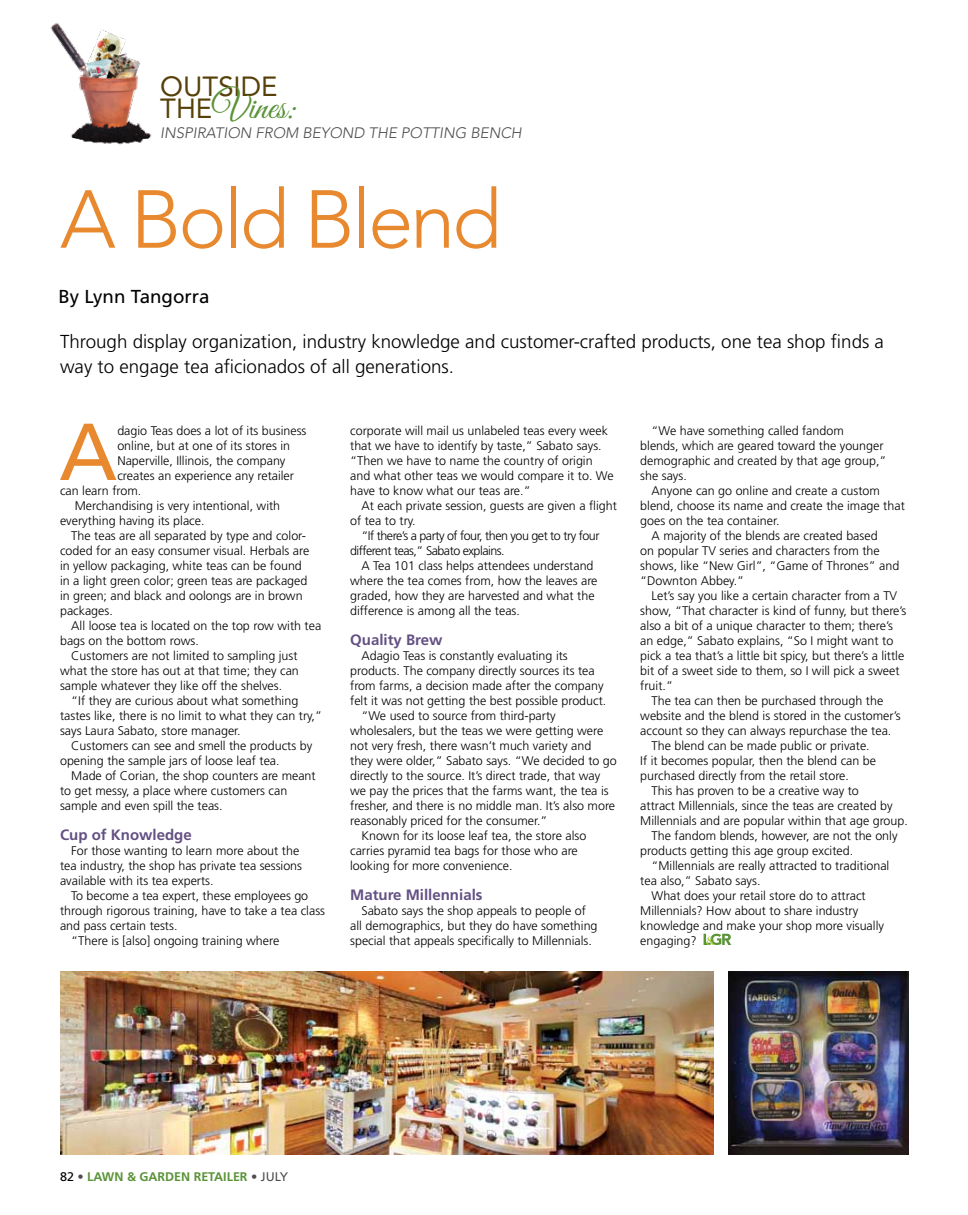
<style>
.page{position:relative;width:968px;height:1215px;background:#fff}
.page>*{position:absolute;margin:0;border:0;box-sizing:border-box;transform-origin:0 0}
.t1{font:300 81.25px "Avenir LT Std";letter-spacing:-.04em;color:#e8892f}
.t2{font:80.62px "Frutiger LT Std";color:#e8892f}
.t3{font:37.5px "Great Vibes";color:#5a9338}
.t4{font:27.5px "Avenir LT Std";color:#574109}
.t5{font:300 18.75px/25px "Frutiger LT Std";color:#000}
.t6{font:18.75px "Frutiger LT Std";color:#000}
.t7{font:700 15px "Frutiger LT Std";color:#635083}
.t8{font:italic 300 15px "Avenir LT Std";color:#4d4d4f}
.t9{font:300 12.5px/15px "Frutiger LT Std";color:#000}
.t10{font:300 12.5px/15px "Frutiger LT Std";letter-spacing:-.04em;color:#000}
.t11{font:700 12.5px "Frutiger LT Std";color:#5a9338}
.s1{font-family:"Avenir LT Std";font-size:27.5px;color:#574109}
.s2{font-weight:400;color:#000}
.s3{font-weight:400;color:#4d4d4f}
</style>
<div class="page">
<img style="left:50px;top:23px;width:102px;height:122px">
<svg style="left:703px;top:934px;width:28px;height:11px"></svg>
<img style="left:728px;top:972px;width:180px;height:183px">
<img style="left:60px;top:972px;width:653px;height:183px">
<h3 class="t4" style="left:160px;top:70px;width:119px">OUTSIDE</h3>
<h3 class="t3" style="left:160px;top:86px;width:137px"><span class="s1">THE</span> Vines:</h3>
<p class="t8" style="left:160px;top:124px;width:363px">INSPIRATION FROM BEYOND THE POTTING BENCH</p>
<h1 class="t1" style="left:60px;top:172px;width:443px">A Bold Blend</h1>
<h3 class="t6" style="left:58px;top:286px;width:153px">By Lynn Tangorra</h3>
<h3 class="t5" style="left:60px;top:329px;width:825px">Through display organization, industry knowledge and customer-crafted products, one tea shop finds a way to engage tea aficionados of all generations.</h3>
<h2 class="t2" style="left:59px;top:405px;width:60px">A</h2>
<p class="t9" style="left:117px;top:423px;width:190px">dagio Teas does a lot of its business</p>
<p class="t9" style="left:117px;top:438px;width:174px">online, but at one of its stores in</p>
<p class="t9" style="left:117px;top:453px;width:170px">Naperville, Illinois, the company</p>
<p class="t9" style="left:117px;top:468px;width:178px">creates an experience any retailer</p>
<p class="t9" style="left:60px;top:483px;width:83px">can learn from.</p>
<p class="t9" style="left:75px;top:498px;width:207px">Merchandising is very intentional, with</p>
<p class="t9" style="left:60px;top:513px;width:146px">everything having its place.</p>
<p class="t9" style="left:71px;top:528px;width:236px">The teas are all separated by type and color-</p>
<p class="t9" style="left:60px;top:543px;width:251px">coded for an easy consumer visual. Herbals are</p>
<p class="t9" style="left:60px;top:558px;width:243px">in yellow packaging, white teas can be found</p>
<p class="t9" style="left:60px;top:573px;width:249px">in a light green color; green teas are packaged</p>
<p class="t9" style="left:60px;top:588px;width:244px">in green; and black and oolongs are in brown</p>
<p class="t9" style="left:60px;top:603px;width:54px">packages.</p>
<p class="t9" style="left:71px;top:618px;width:251px">All loose tea is located on the top row with tea</p>
<p class="t9" style="left:60px;top:633px;width:140px">bags on the bottom rows.</p>
<p class="t9" style="left:71px;top:648px;width:228px">Customers are not limited to sampling just</p>
<p class="t9" style="left:60px;top:663px;width:240px">what the store has out at that time; they can</p>
<p class="t9" style="left:60px;top:678px;width:223px">sample whatever they like off the shelves.</p>
<p class="t9" style="left:71px;top:693px;width:228px">“If they are curious about what something</p>
<p class="t9" style="left:60px;top:708px;width:263px">tastes like, there is no limit to what they can try,”</p>
<p class="t9" style="left:60px;top:723px;width:182px">says Laura Sabato, store manager.</p>
<p class="t9" style="left:71px;top:738px;width:242px">Customers can see and smell the products by</p>
<p class="t9" style="left:60px;top:753px;width:221px">opening the sample jars of loose leaf tea.</p>
<p class="t9" style="left:71px;top:768px;width:246px">Made of Corian, the shop counters are meant</p>
<p class="t9" style="left:60px;top:783px;width:229px">to get messy, a place where customers can</p>
<p class="t9" style="left:60px;top:798px;width:164px">sample and even spill the teas.</p>
<p class="t7" style="left:60px;top:826px;width:133px">Cup of Knowledge</p>
<p class="t9" style="left:60px;top:843px;width:243px;text-indent:11px">For those wanting to learn more about the tea industry, the shop has private tea sessions available with its tea experts.</p>
<p class="t9" style="left:71px;top:888px;width:238px">To become a tea expert, these employees go</p>
<p class="t9" style="left:60px;top:903px;width:266px">through rigorous training, have to take a tea class</p>
<p class="t9" style="left:60px;top:918px;width:119px">and pass certain tests.</p>
<p class="t9" style="left:71px;top:933px;width:209px">“There is [also] ongoing training where</p>
<p class="t9" style="left:350px;top:423px;width:265px">corporate will mail us unlabeled teas every week that we have to identify by taste,” Sabato says. “Then we have to name the country of origin and what other teas we would compare it to. We have to know what our teas are.”</p>
<p class="t9" style="left:350px;top:498px;width:268px;text-indent:11px">At each private session, guests are given a flight of tea to try.</p>
<p class="t10" style="left:350px;top:528px;width:251px;text-indent:11px">“If there’s a party of four, then you get to try four different teas,” Sabato explains.</p>
<p class="t9" style="left:350px;top:558px;width:249px;text-indent:11px">A Tea 101 class helps attendees understand where the tea comes from, how the leaves are graded, how they are harvested and what the difference is among all the teas.</p>
<p class="t7" style="left:350px;top:631px;width:94px">Quality Brew</p>
<p class="t9" style="left:361px;top:648px;width:208px">Adagio Teas is constantly evaluating its</p>
<p class="t9" style="left:350px;top:663px;width:246px">products. The company directly sources its tea</p>
<p class="t9" style="left:350px;top:678px;width:255px">from farms, a decision made after the company</p>
<p class="t9" style="left:350px;top:693px;width:258px">felt it was not getting the best possible product.</p>
<p class="t9" style="left:361px;top:708px;width:196px">“We used to source from third-party</p>
<p class="t9" style="left:350px;top:723px;width:255px">wholesalers, but the teas we were getting were</p>
<p class="t9" style="left:350px;top:738px;width:242px">not very fresh, there wasn’t much variety and</p>
<p class="t9" style="left:350px;top:753px;width:268px">they were older,” Sabato says. “We decided to go</p>
<p class="t9" style="left:350px;top:768px;width:252px">directly to the source. It’s direct trade, that way</p>
<p class="t9" style="left:350px;top:783px;width:260px">we pay the prices that the farms want, the tea is</p>
<p class="t9" style="left:350px;top:798px;width:266px">fresher, and there is no middle man. It’s also more</p>
<p class="t9" style="left:350px;top:813px;width:199px">reasonably priced for the consumer.”</p>
<p class="t9" style="left:361px;top:828px;width:226px">Known for its loose leaf tea, the store also</p>
<p class="t9" style="left:350px;top:843px;width:229px">carries pyramid tea bags for those who are</p>
<p class="t9" style="left:350px;top:858px;width:164px">looking for more convenience.</p>
<p class="t7" style="left:350px;top:886px;width:134px">Mature Millennials</p>
<p class="t9" style="left:350px;top:903px;width:249px;text-align:center">Sabato says the shop appeals to people of<br>all demographics, but they do have something special that appeals specifically to Millennials.</p>
<p class="t9" style="left:640px;top:423px;width:248px;text-indent:11px">“We have something called fandom<br>blends, which are geared toward the younger demographic and created by that age group,” she says.</p>
<p class="t9" style="left:651px;top:483px;width:230px">Anyone can go online and create a custom</p>
<p class="t9" style="left:640px;top:498px;width:266px">blend, choose its name and create the image that</p>
<p class="t9" style="left:640px;top:513px;width:141px">goes on the tea container.</p>
<p class="t9" style="left:651px;top:528px;width:227px">A majority of the blends are created based</p>
<p class="t9" style="left:640px;top:543px;width:241px">on popular TV series and characters from the</p>
<p class="t9" style="left:640px;top:558px;width:260px">shows, like “New Girl”, “Game of Thrones” and</p>
<p class="t9" style="left:640px;top:573px;width:105px">“Downton Abbey.”</p>
<p class="t9" style="left:651px;top:588px;width:247px">Let’s say you like a certain character from a TV</p>
<p class="t9" style="left:640px;top:603px;width:268px">show, “That character is kind of funny, but there’s</p>
<p class="t9" style="left:640px;top:618px;width:254px">also a bit of a unique character to them; there’s</p>
<p class="t9" style="left:640px;top:633px;width:254px">an edge,” Sabato explains, “So I might want to</p>
<p class="t9" style="left:640px;top:648px;width:265px">pick a tea that’s a little bit spicy, but there’s a little</p>
<p class="t9" style="left:640px;top:663px;width:261px">bit of a sweet side to them, so I will pick a sweet</p>
<p class="t9" style="left:640px;top:678px;width:34px">fruit.”</p>
<p class="t9" style="left:651px;top:693px;width:233px">The tea can then be purchased through the</p>
<p class="t9" style="left:640px;top:708px;width:262px">website and the blend is stored in the customer’s</p>
<p class="t9" style="left:640px;top:723px;width:252px">account so they can always repurchase the tea.</p>
<p class="t9" style="left:651px;top:738px;width:220px">The blend can be made public or private.</p>
<p class="t9" style="left:640px;top:753px;width:237px">If it becomes popular, then the blend can be</p>
<p class="t9" style="left:640px;top:768px;width:210px">purchased directly from the retail store.</p>
<p class="t9" style="left:651px;top:783px;width:209px">This has proven to be a creative way to</p>
<p class="t9" style="left:640px;top:798px;width:254px">attract Millennials, since the teas are created by</p>
<p class="t9" style="left:640px;top:813px;width:269px">Millennials and are popular within that age group.</p>
<p class="t9" style="left:651px;top:828px;width:247px">The fandom blends, however, are not the only</p>
<p class="t9" style="left:640px;top:843px;width:214px">products getting this age group excited.</p>
<p class="t9" style="left:651px;top:858px;width:239px">“Millennials are really attracted to traditional</p>
<p class="t9" style="left:640px;top:873px;width:122px">tea also,” Sabato says.</p>
<p class="t9" style="left:651px;top:888px;width:216px">What does your retail store do to attract</p>
<p class="t9" style="left:640px;top:903px;width:219px">Millennials? How about to share industry</p>
<p class="t9" style="left:640px;top:918px;width:245px">knowledge and make your shop more visually</p>
<p class="t9" style="left:640px;top:933px;width:58px">engaging?</p>
<p class="t11" style="left:60px;top:1169px;width:229px"><span class="s2">82</span> <span class="s3">•</span> LAWN &amp; GARDEN RETAILER <span class="s3">• JULY</span></p>
</div>
